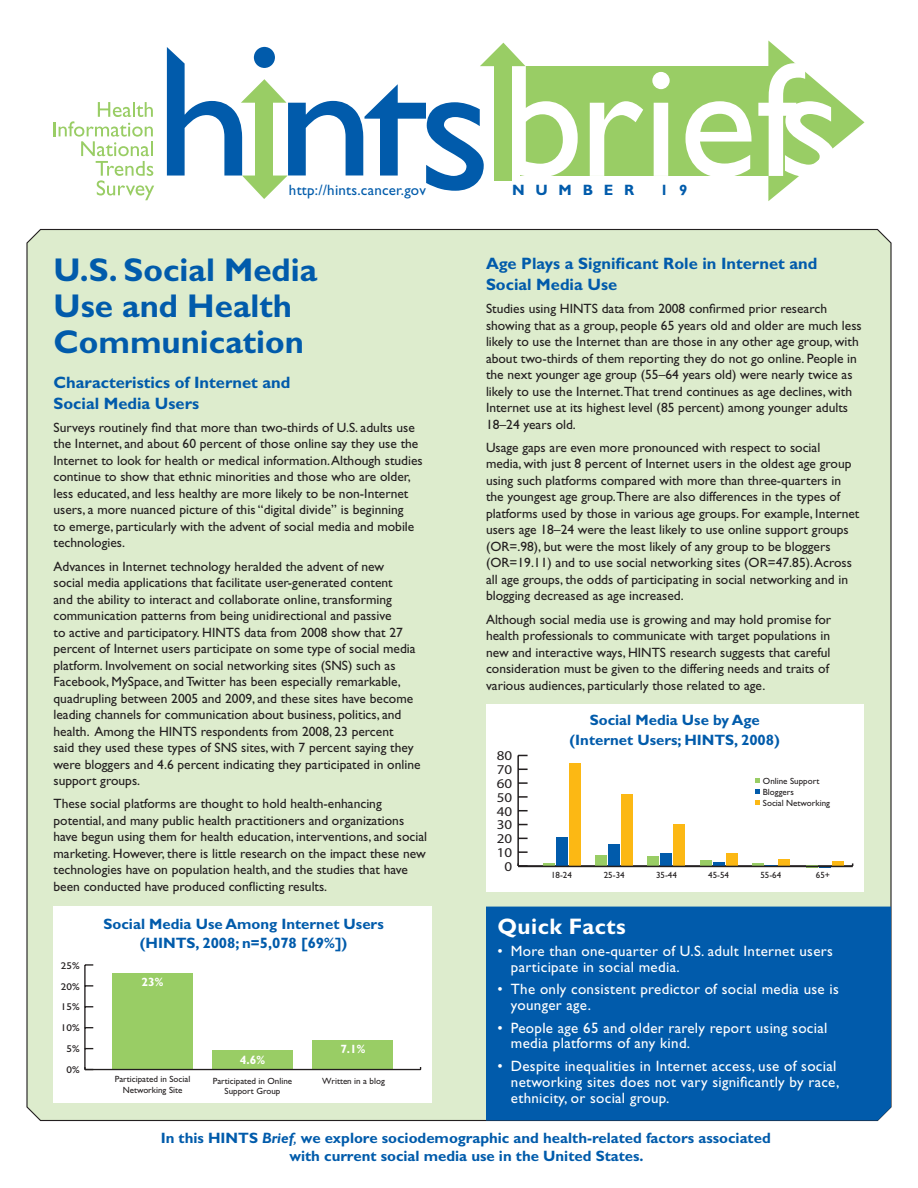
<style>
.page{position:relative;width:918px;height:1188px;background:#fff}
.page>*{position:absolute;margin:0;border:0;box-sizing:border-box;transform-origin:0 0}
.t1{font:163.05px "Gill Sans";color:#fff}
.t2{font:700 33px/36px "Gill Sans";color:#015bab}
.t3{font:700 22.5px "Gill Sans";letter-spacing:.02em;color:#fff}
.t4{font:700 16.5px/21px "Gill Sans";color:#015bab}
.t5{font:15px/15.8px "Gill Sans";letter-spacing:.02em;color:#fff}
.t6{font:700 15px/19.5px "Gill Sans";color:#015bab;text-align:center}
.t7{font:15px "Gill Sans";letter-spacing:.015em;color:#015bab}
.t8{font:13.5px/16.5px "Gill Sans";color:#231f20}
.t9{font:13.5px "Myriad Pro";color:#231f20;scale:1.12 1}
.t10{font:700 12px "Gill Sans";color:#fff}
.t11{font:9.75px "Gill Sans";color:#231f20;scale:1.14 1}
.t12{font:9px/10.8px "Gill Sans";color:#231f20;text-align:center}
.s1{font-style:italic}
.s2{font-weight:400;font-style:italic}
</style>
<div class="page">
<div style="left:26px;top:228px;width:866px;height:894px;background:#ddeccd"></div>
<div style="left:520px;top:66px;width:273px;height:109px;background:#99cd65"></div>
<svg style="left:768px;top:40px;width:96px;height:161px"></svg>
<svg style="left:54px;top:102px;width:100px;height:98px"></svg>
<svg style="left:167px;top:43px;width:359px;height:156px"></svg>
<div style="left:54px;top:907px;width:378px;height:196px;background:#fff"></div>
<div style="left:313px;top:1040px;width:80px;height:30px;background:#99cd65"></div>
<div style="left:212px;top:1050px;width:81px;height:20px;background:#99cd65"></div>
<div style="left:112px;top:973px;width:81px;height:97px;background:#99cd65"></div>
<hr style="left:85px;top:1069px;width:336px;height:1px;background:#231f20">
<hr style="left:84px;top:965px;width:2px;height:105px;background:#231f20">
<svg style="left:86px;top:985px;width:7px;height:2px"></svg>
<svg style="left:85px;top:964px;width:8px;height:2px"></svg>
<div style="left:486px;top:704px;width:378px;height:188px;background:#fff"></div>
<svg style="left:756px;top:778px;width:4px;height:5px"></svg>
<svg style="left:756px;top:789px;width:4px;height:5px"></svg>
<svg style="left:756px;top:800px;width:4px;height:5px"></svg>
<hr style="left:518px;top:865px;width:335px;height:2px;background:#231f20">
<hr style="left:517px;top:755px;width:2px;height:111px;background:#231f20">
<svg style="left:519px;top:851px;width:9px;height:2px"></svg>
<svg style="left:519px;top:796px;width:9px;height:2px"></svg>
<svg style="left:519px;top:782px;width:9px;height:2px"></svg>
<svg style="left:543px;top:863px;width:12px;height:3px"></svg>
<div style="left:726px;top:854px;width:12px;height:12px;background:#fcb814"></div>
<svg style="left:713px;top:862px;width:11px;height:4px"></svg>
<div style="left:700px;top:861px;width:11px;height:5px;background:#99cd65"></div>
<div style="left:674px;top:825px;width:11px;height:41px;background:#fcb814"></div>
<div style="left:661px;top:854px;width:11px;height:12px;background:#015bab"></div>
<div style="left:648px;top:857px;width:11px;height:9px;background:#99cd65"></div>
<div style="left:621px;top:794px;width:12px;height:72px;background:#fcb814"></div>
<div style="left:608px;top:844px;width:12px;height:22px;background:#015bab"></div>
<div style="left:595px;top:855px;width:12px;height:11px;background:#99cd65"></div>
<div style="left:569px;top:764px;width:12px;height:102px;background:#fcb814"></div>
<div style="left:778px;top:859px;width:12px;height:7px;background:#fcb814"></div>
<svg style="left:752px;top:863px;width:25px;height:3px"></svg>
<svg style="left:832px;top:861px;width:12px;height:5px"></svg>
<svg style="left:806px;top:865px;width:25px;height:1px"></svg>
<div style="left:556px;top:837px;width:12px;height:29px;background:#015bab"></div>
<div style="left:486px;top:907px;width:405px;height:213px;background:#015bab"></div>
<p class="t7" style="left:289px;top:182px;width:138px">http://hints.cancer.gov</p>
<p class="t2" style="left:54px;top:252px;width:265px">U.S. Social Media<br>Use and Health<br>Communication</p>
<p class="t4" style="left:54px;top:372px;width:238px">Characteristics of Internet and<br>Social Media Users</p>
<p class="t8" style="left:54px;top:419px;width:371px">Surveys routinely find that more than two-thirds of U.S. adults use the Internet, and about 60 percent of those online say they use the Internet to look for health or medical information. Although studies continue to show that ethnic minorities and those who are older, less educated, and less healthy are more likely to be non-Internet users, a more nuanced picture of this “digital divide” is beginning<br>to emerge, particularly with the advent of social media and mobile technologies.</p>
<p class="t8" style="left:54px;top:558px;width:369px">Advances in Internet technology heralded the advent of new<br>social media applications that facilitate user-generated content<br>and the ability to interact and collaborate online, transforming communication patterns from being unidirectional and passive<br>to active and participatory. HINTS data from 2008 show that 27 percent of Internet users participate on some type of social media platform. Involvement on social networking sites (SNS) such as Facebook, MySpace, and Twitter has been especially remarkable, quadrupling between 2005 and 2009, and these sites have become leading channels for communication about business, politics, and health. Among the HINTS respondents from 2008, 23 percent<br>said they used these types of SNS sites, with 7 percent saying they were bloggers and 4.6 percent indicating they participated in online support groups.</p>
<p class="t8" style="left:54px;top:796px;width:375px">These social platforms are thought to hold health-enhancing potential, and many public health practitioners and organizations have begun using them for health education, interventions, and social marketing. However, there is little research on the impact these new technologies have on population health, and the studies that have been conducted have produced conflicting results.</p>
<p class="t1" style="left:502px;top:27px;width:341px">briefs</p>
<p class="t6" style="left:512px;top:181px;width:124px">NUMBER</p>
<p class="t6" style="left:660px;top:181px;width:29px">1 9</p>
<p class="t4" style="left:486px;top:253px;width:333px">Age Plays a Significant Role in Internet and<br>Social Media Use</p>
<p class="t8" style="left:486px;top:300px;width:377px">Studies using HINTS data from 2008 confirmed prior research showing that as a group, people 65 years old and older are much less likely to use the Internet than are those in any other age group, with about two-thirds of them reporting they do not go online. People in the next younger age group (55–64 years old) were nearly twice as likely to use the Internet.That trend continues as age declines, with Internet use at its highest level (85 percent) among younger adults 18–24 years old.</p>
<p class="t8" style="left:486px;top:439px;width:375px">Usage gaps are even more pronounced with respect to social<br>media, with just 8 percent of Internet users in the oldest age group using such platforms compared with more than three-quarters in the youngest age group.There are also differences in the types of platforms used by those in various age groups. For example, Internet users age 18–24 were the least likely to use online support groups (OR=.98), but were the most likely of any group to be bloggers (OR=19.11) and to use social networking sites (OR=47.85). Across all age groups, the odds of participating in social networking and in blogging decreased as age increased.</p>
<p class="t8" style="left:486px;top:611px;width:347px">Although social media use is growing and may hold promise for health professionals to communicate with target populations in new and interactive ways, HINTS research suggests that careful consideration must be given to the differing needs and traits of various audiences, particularly those related to age.</p>
<p class="t6" style="left:570px;top:710px;width:212px">Social Media Use by Age (Internet Users; HINTS, 2008)</p>
<p class="t12" style="left:763px;top:776px;width:69px;text-align:left">Online Support<br>Bloggers<br>Social Networking</p>
<p class="t9" style="left:497px;top:747px;width:15px">80</p>
<p class="t9" style="left:497px;top:761px;width:15px">70</p>
<p class="t9" style="left:497px;top:775px;width:15px">60</p>
<p class="t9" style="left:497px;top:789px;width:15px">50</p>
<p class="t9" style="left:497px;top:803px;width:15px">40</p>
<p class="t9" style="left:497px;top:817px;width:15px">30</p>
<p class="t9" style="left:497px;top:831px;width:15px">20</p>
<p class="t9" style="left:497px;top:844px;width:15px">10</p>
<p class="t9" style="left:505px;top:858px;width:8px">0</p>
<p class="t12" style="left:551px;top:870px;width:22px">18-24</p>
<p class="t12" style="left:604px;top:870px;width:22px">25-34</p>
<p class="t12" style="left:656px;top:870px;width:22px">35-44</p>
<p class="t12" style="left:708px;top:870px;width:22px">45-54</p>
<p class="t12" style="left:760px;top:870px;width:22px">55-64</p>
<p class="t12" style="left:816px;top:870px;width:16px">65+</p>
<p class="t11" style="left:61px;top:960px;width:18px">25%</p>
<p class="t11" style="left:61px;top:981px;width:18px">20%</p>
<p class="t11" style="left:61px;top:1002px;width:18px">15%</p>
<p class="t11" style="left:61px;top:1023px;width:18px">10%</p>
<p class="t11" style="left:66px;top:1043px;width:13px">5%</p>
<p class="t11" style="left:66px;top:1064px;width:13px">0%</p>
<p class="t3" style="left:497px;top:913px;width:130px">Quick Facts</p>
<p class="t5" style="left:511px;top:943px;width:323px;text-indent:-14px">• More than one-quarter of U.S. adult Internet users participate in social media.</p>
<p class="t5" style="left:511px;top:982px;width:330px;text-indent:-14px">• The only consistent predictor of social media use is younger age.</p>
<p class="t5" style="left:511px;top:1020px;width:318px;text-indent:-14px">• People age 65 and older rarely report using social media platforms of any kind.</p>
<p class="t5" style="left:511px;top:1058px;width:330px;line-height:16.2px;text-indent:-14px">• Despite inequalities in Internet access, use of social networking sites does not vary significantly by race, ethnicity, or social group.</p>
<p class="t6" style="left:161px;top:1129px;width:612px;line-height:18px">In this HINTS <span class="s1">Brief</span><span class="s2">,</span> we explore sociodemographic and health-related factors associated with current social media use in the United States.</p>
<p class="t6" style="left:104px;top:914px;width:282px">Social Media Use Among Internet Users (HINTS, 2008; n=5,078 [69%])</p>
<p class="t10" style="left:142px;top:975px;width:23px">23%</p>
<p class="t10" style="left:340px;top:1042px;width:27px">7.1%</p>
<p class="t10" style="left:240px;top:1052px;width:27px">4.6%</p>
<p class="t12" style="left:115px;top:1074px;width:77px">Participated in Social<br>Networking Site</p>
<p class="t12" style="left:213px;top:1075px;width:81px">Participated in Online<br>Support Group</p>
<p class="t12" style="left:322px;top:1075px;width:64px">Written in a blog</p>
</div>
